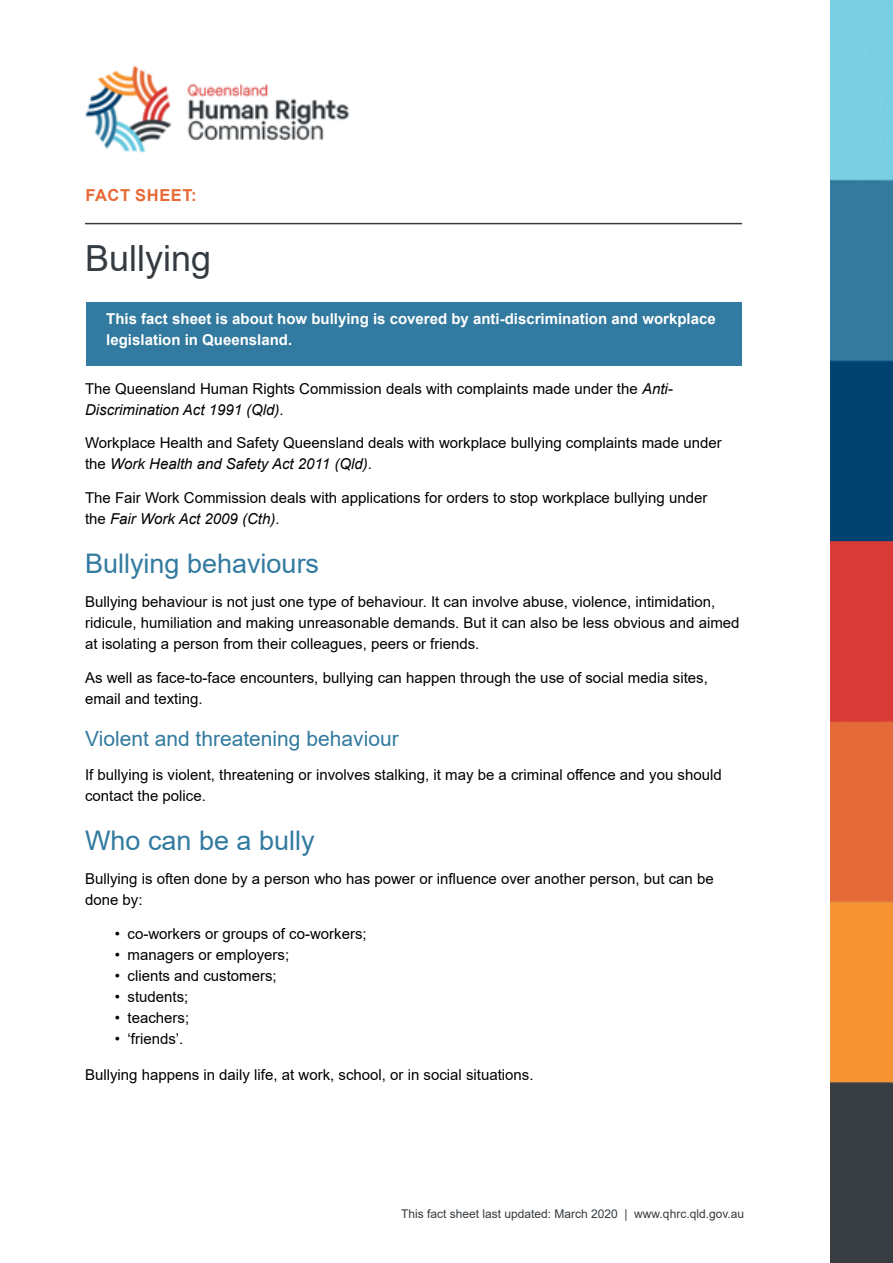
<style>
.page{position:relative;width:893px;height:1263px;background:#fff}
.page>*{position:absolute;margin:0;border:0;box-sizing:border-box;transform-origin:0 0}
.t1{font:36px "Arial";color:#353b40}
.t2{font:27px "Arial";color:#327a9f}
.t3{font:21px "Arial";color:#327a9f}
.t4{font:700 16.5px "Arial";letter-spacing:.035em;color:#e76a36}
.t5{font:15px/21px "Arial";color:#000}
.white_text_for_featu{font:700 15px/21px "Arial";color:#fff}
.t6{font:12px "Arial";color:#353b40}
.s1{font-style:italic}
</style>
<div class="page">
<img style="left:830px;top:0;width:63px;height:1263px">
<hr style="left:85px;top:223px;width:657px;height:1px;background:#353b40">
<img style="left:85px;top:65px;width:265px;height:88px">
<div style="left:86px;top:302px;width:655px;height:63px;background:#327a9f"></div>
<p class="t4" style="left:85px;top:184px;width:113px">FACT SHEET:</p>
<p class="t1" style="left:85px;top:233px;width:128px">Bullying</p>
<p class="white_text_for_featu" style="left:106px;top:308px;width:611px">This fact sheet is about how bullying is covered by anti-discrimination and workplace legislation in Queensland.</p>
<p class="t5" style="left:85px;top:378px;width:589px">The Queensland Human Rights Commission deals with complaints made under the <span class="s1">Anti-<br>Discrimination Act 1991 (Qld)</span>.</p>
<p class="t5" style="left:85px;top:432px;width:638px">Workplace Health and Safety Queensland deals with workplace bullying complaints made under the <span class="s1">Work Health and Safety Act 2011 (Qld)</span>.</p>
<p class="t5" style="left:85px;top:487px;width:624px">The Fair Work Commission deals with applications for orders to stop workplace bullying under the <span class="s1">Fair Work Act 2009 (Cth)</span>.</p>
<p class="t2" style="left:85px;top:545px;width:236px">Bullying behaviours</p>
<p class="t5" style="left:85px;top:591px;width:656px">Bullying behaviour is not just one type of behaviour. It can involve abuse, violence, intimidation, ridicule, humiliation and making unreasonable demands. But it can also be less obvious and aimed at isolating a person from their colleagues, peers or friends.</p>
<p class="t5" style="left:85px;top:667px;width:624px">As well as face-to-face encounters, bullying can happen through the use of social media sites, email and texting.</p>
<p class="t3" style="left:85px;top:724px;width:315px">Violent and threatening behaviour</p>
<p class="t5" style="left:85px;top:764px;width:638px">If bullying is violent, threatening or involves stalking, it may be a criminal offence and you should contact the police.</p>
<p class="t2" style="left:85px;top:822px;width:231px">Who can be a bully</p>
<p class="t5" style="left:85px;top:868px;width:630px">Bullying is often done by a person who has power or influence over another person, but can be done by:</p>
<p class="t5" style="left:115px;top:923px;width:253px">• co-workers or groups of co-workers;</p>
<p class="t5" style="left:115px;top:944px;width:176px">• managers or employers;</p>
<p class="t5" style="left:115px;top:965px;width:163px">• clients and customers;</p>
<p class="t5" style="left:115px;top:986px;width:75px">• students;</p>
<p class="t5" style="left:115px;top:1007px;width:76px">• teachers;</p>
<p class="t5" style="left:115px;top:1028px;width:70px">• ‘friends’.</p>
<p class="t5" style="left:85px;top:1064px;width:450px">Bullying happens in daily life, at work, school, or in social situations.</p>
<p class="t6" style="left:401px;top:1205px;width:345px">This fact sheet last updated: March 2020 | www.qhrc.qld.gov.au</p>
</div>
